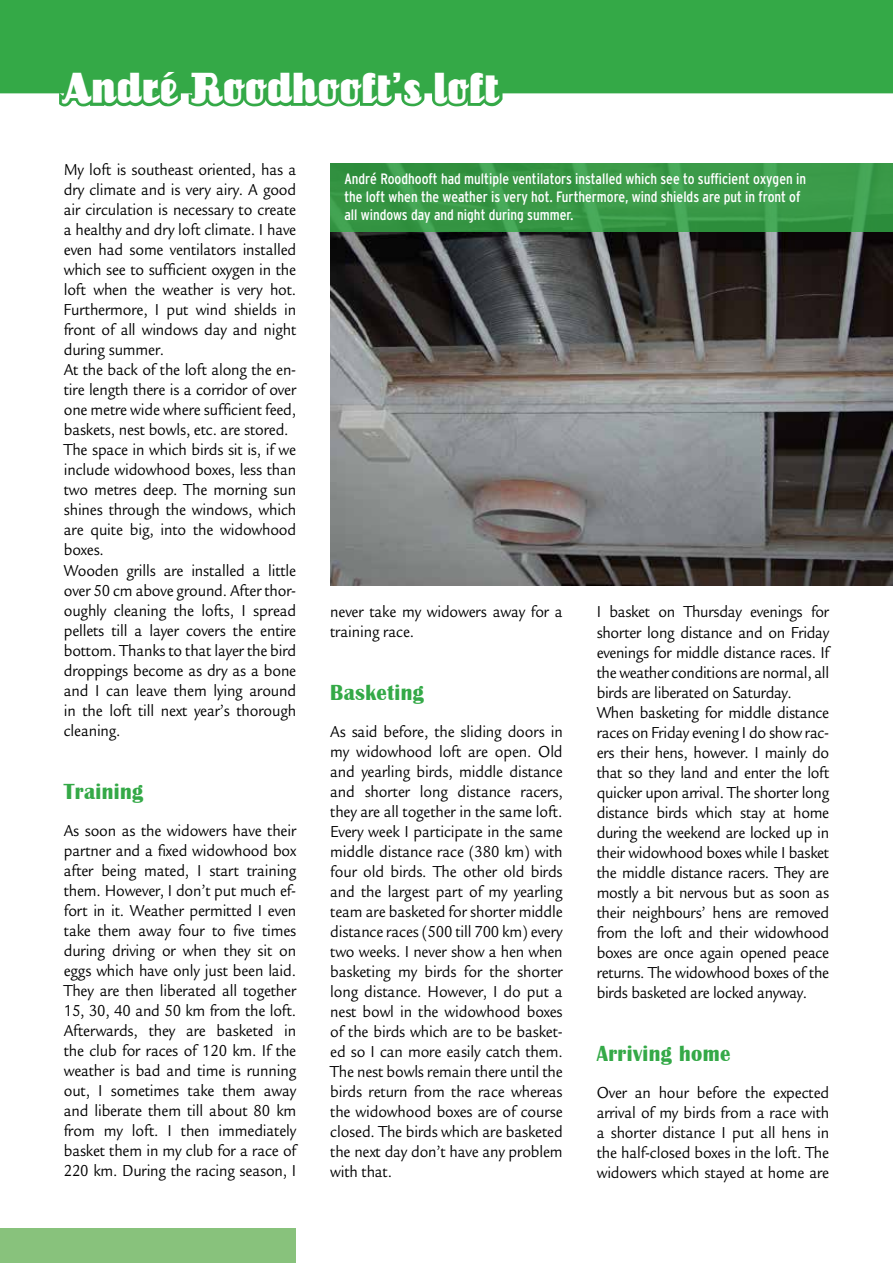
<style>
.page{position:relative;width:893px;height:1263px;background:#fff}
.page>*{position:absolute;margin:0;border:0;box-sizing:border-box;transform-origin:0 0}
.t1{font:45px "Salut";letter-spacing:.04em;color:#fff;scale:.93 1}
.t2{font:700 22.5px "Britannic";letter-spacing:.02em;color:#34a947;scale:.92 1}
.t3{font:17.25px/20.1px "Legacy Sans Std";letter-spacing:-.01em;color:#000;scale:.91 1}
.t4{font:condensed 15px/18px "Interstate";color:#fff}
</style>
<div class="page">
<div style="left:0;top:1228px;width:296px;height:35px;background:#88c27c"></div>
<div style="left:0;top:0;width:893px;height:93px;background:#34a947"></div>
<svg style="left:55px;top:63px;width:453px;height:44px;background:#45b057"></svg>
<img style="left:330px;top:231px;width:563px;height:354px">
<svg style="left:330px;top:163px;width:563px;height:68px;background:#399947"></svg>
<h1 class="t1" style="left:62px;top:64px;width:472px">André Roodhooft’s loft</h1>
<p class="t3" style="left:64px;top:160px;width:257px">My loft is southeast oriented, has a dry climate and is very airy. A good air circulation is necessary to create a healthy and dry loft climate. I have even had some ventilators installed which see to sufficient oxygen in the loft when the weather is very hot.<br>Furthermore, I put wind shields in front of all windows day and night during summer.<br>At the back of the loft along the en&shy;tire length there is a corridor of over one metre wide where sufficient feed, baskets, nest bowls, etc. are stored.<br>The space in which birds sit is, if we include widowhood boxes, less than two metres deep. The morning sun shines through the windows, which are quite big, into the widowhood boxes.<br>Wooden grills are installed a little over 50 cm above ground. After thor&shy;oughly cleaning the lofts, I spread pellets till a layer covers the entire bottom. Thanks to that layer the bird droppings become as dry as a bone and I can leave them lying around in the loft till next year’s thorough cleaning.</p>
<h2 class="t2" style="left:64px;top:779px;width:88px">Training</h2>
<p class="t3" style="left:64px;top:820px;width:257px;text-align:justify">As soon as the widowers have their partner and a fixed widowhood box after being mated, I start training them. However, I don’t put much ef&shy;fort in it. Weather permitted I even take them away four to five times during driving or when they sit on eggs which have only just been laid.<br>They are then liberated all together 15, 30, 40 and 50 km from the loft.<br>Afterwards, they are basketed in the club for races of 120 km. If the weather is bad and time is running out, I sometimes take them away and liberate them till about 80 km from my loft. I then immediately basket them in my club for a race of 220 km. During the racing season, I</p>
<p class="t4" style="left:344px;top:170px;width:463px">André Roodhooft had multiple ventilators installed which see to sufficient oxygen in the loft when the weather is very hot. Furthermore, wind shields are put in front of all windows day and night during summer.</p>
<p class="t3" style="left:330px;top:601px;width:257px">never take my widowers away for a training race.</p>
<h2 class="t2" style="left:330px;top:679px;width:103px">Basketing</h2>
<p class="t3" style="left:330px;top:721px;width:257px;text-align:justify">As said before, the sliding doors in my widowhood loft are open. Old and yearling birds, middle distance and shorter long distance racers, they are all together in the same loft.<br>Every week I participate in the same middle distance race (380 km) with four old birds. The other old birds and the largest part of my yearling team are basketed for shorter middle distance races (500 till 700 km) every two weeks. I never show a hen when basketing my birds for the shorter long distance. However, I do put a nest bowl in the widowhood boxes of the birds which are to be basket&shy;ed so I can more easily catch them.<br>The nest bowls remain there until the birds return from the race whereas the widowhood boxes are of course closed. The birds which are basketed the next day don’t have any problem with that.</p>
<p class="t3" style="left:597px;top:602px;width:257px">I basket on Thursday evenings for shorter long distance and on Friday evenings for middle distance races. If the weather conditions are normal, all birds are liberated on Saturday.<br>When basketing for middle distance races on Friday evening I do show rac&shy;ers their hens, however. I mainly do that so they land and enter the loft quicker upon arrival. The shorter long distance birds which stay at home during the weekend are locked up in their widowhood boxes while I basket the middle distance racers. They are mostly a bit nervous but as soon as their neighbours’ hens are removed from the loft and their widowhood boxes are once again opened peace returns. The widowhood boxes of the birds basketed are locked anyway.</p>
<h2 class="t2" style="left:597px;top:1041px;width:147px">Arriving home</h2>
<p class="t3" style="left:597px;top:1083px;width:257px;text-align:justify">Over an hour before the expected arrival of my birds from a race with a shorter distance I put all hens in the half-closed boxes in the loft. The widowers which stayed at home are</p>
</div>
